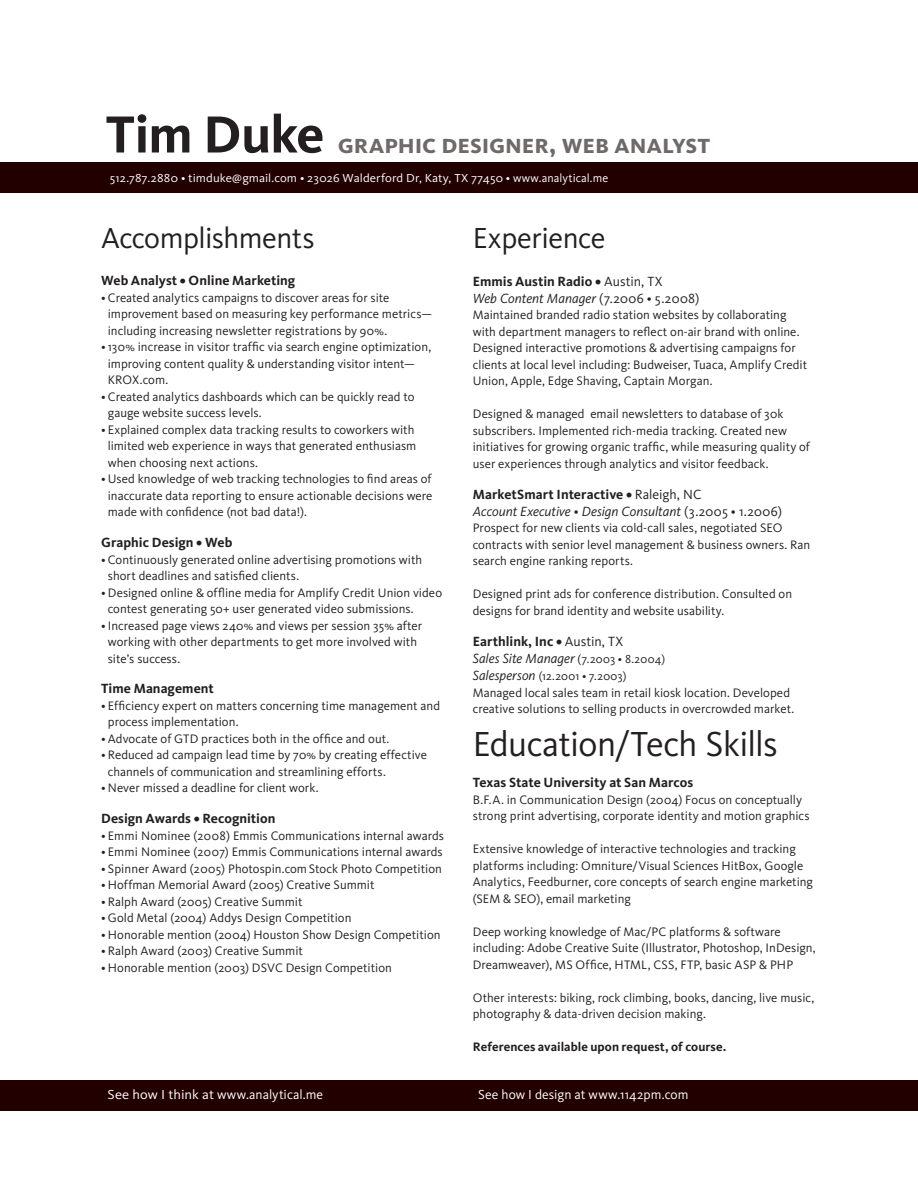
<style>
.page{position:relative;width:918px;height:1188px;background:#fff}
.page>*{position:absolute;margin:0;border:0;box-sizing:border-box;transform-origin:0 0}
.no_bullets_-_small_t{font:36px "Kievit";letter-spacing:-.02em;color:#231f20}
.big_bold_headers{font:30px "Kievit";letter-spacing:-.015em;color:#231f20}
.t1{font:27px "Kievit Bold SC";letter-spacing:-.005em;color:#6f696a}
.small_headers{font:italic 13.8px/17.2px "Kievit";letter-spacing:-.005em;color:#231f20}
.small_headers-2{font:700 13.8px "Kievit";color:#231f20}
.small_headers-3{font:13.8px/17.2px "Kievit";color:#231f20}
.t2{font:13.5px "Kievit";color:#fff;scale:1.07 1}
.t3{font:13.5px "Kievit";color:#fff}
.Paragraph_Style_1{font:12.75px/16.5px "Kievit";color:#231f20}
.no_bullets_-_small_t-2{font:12.75px/16.5px "Kievit";color:#231f20}
.no_bullets_-_small_t-3{font:700 12.75px "Kievit";letter-spacing:.005em;color:#231f20}
.t4{font:12px "Kievit";letter-spacing:.005em;color:#fff;scale:1.07 1}
.small_headers-4{font:12px "Kievit";letter-spacing:.01em;color:#231f20}
.s1{font-family:"Kievit";font-weight:700;font-size:54px;color:#231f20}
.s2{font-weight:700}
.s3{font-style:italic}
.s4{font-weight:700;font-style:normal}
.s5{font-style:normal}
.s6{font-style:normal;font-size:12px}
.s7{font-style:italic;font-size:13.8px}
</style>
<div class="page">
<div style="left:0;top:162px;width:918px;height:30px;background:#230000"></div>
<div style="left:0;top:1080px;width:918px;height:30px;background:#230000"></div>
<p class="t1" style="left:106px;top:127px;width:606px"><span class="s1">Tim Duke</span> graphic designer, web analyst</p>
<p class="t4" style="left:110px;top:171px;width:467px">512.787.2880 • timduke@gmail.com • 23026 Walderford Dr, Katy, TX 77450 • www.analytical.me</p>
<p class="big_bold_headers" style="left:101px;top:221px;width:215px">Accomplishments</p>
<p class="small_headers-2" style="left:101px;top:272px;width:196px">Web Analyst • Online Marketing</p>
<p class="Paragraph_Style_1" style="left:108px;top:289px;width:326px;text-indent:-7px">• Created analytics campaigns to discover areas for site improvement based on measuring key performance metrics— including increasing newsletter registrations by 90%.</p>
<p class="Paragraph_Style_1" style="left:108px;top:339px;width:325px;text-indent:-7px">• 130% increase in visitor traffic via search engine optimization, improving content quality &amp; understanding visitor intent—<br>KROX.com.</p>
<p class="Paragraph_Style_1" style="left:108px;top:388px;width:308px;text-indent:-7px">• Created analytics dashboards which can be quickly read to gauge website success levels.</p>
<p class="Paragraph_Style_1" style="left:108px;top:421px;width:310px;text-indent:-7px">• Explained complex data tracking results to coworkers with limited web experience in ways that generated enthusiasm when choosing next actions.</p>
<p class="Paragraph_Style_1" style="left:108px;top:471px;width:326px;text-align:justify;text-indent:-7px">• Used knowledge of web tracking technologies to find areas of inaccurate data reporting to ensure actionable decisions were made with confidence (not bad data!).</p>
<p class="small_headers-2" style="left:101px;top:534px;width:133px">Graphic Design • Web</p>
<p class="Paragraph_Style_1" style="left:108px;top:551px;width:316px;text-indent:-7px">• Continuously generated online advertising promotions with short deadlines and satisfied clients.</p>
<p class="Paragraph_Style_1" style="left:108px;top:584px;width:336px;text-indent:-7px">• Designed online &amp; offline media for Amplify Credit Union video contest generating 50+ user generated video submissions.</p>
<p class="Paragraph_Style_1" style="left:108px;top:617px;width:316px;text-indent:-7px">• Increased page views 240% and views per session 35% after working with other departments to get more involved with site’s success.</p>
<p class="small_headers-2" style="left:101px;top:680px;width:114px">Time Management</p>
<p class="Paragraph_Style_1" style="left:108px;top:697px;width:334px;text-indent:-7px">• Efficiency expert on matters concerning time management and process implementation.</p>
<p class="Paragraph_Style_1" style="left:101px;top:730px;width:290px">• Advocate of GTD practices both in the office and out.</p>
<p class="Paragraph_Style_1" style="left:108px;top:747px;width:321px;text-indent:-7px">• Reduced ad campaign lead time by 70% by creating effective channels of communication and streamlining efforts.</p>
<p class="Paragraph_Style_1" style="left:101px;top:780px;width:219px">• Never missed a deadline for client work.</p>
<p class="small_headers-2" style="left:101px;top:810px;width:176px">Design Awards • Recognition</p>
<p class="Paragraph_Style_1" style="left:101px;top:827px;width:344px">• Emmi Nominee (2008) Emmis Communications internal awards</p>
<p class="Paragraph_Style_1" style="left:101px;top:844px;width:343px">• Emmi Nominee (2007) Emmis Communications internal awards</p>
<p class="Paragraph_Style_1" style="left:101px;top:860px;width:342px">• Spinner Award (2005) Photospin.comStock Photo Competition</p>
<p class="Paragraph_Style_1" style="left:101px;top:877px;width:275px">• Hoffman Memorial Award (2005) Creative Summit</p>
<p class="Paragraph_Style_1" style="left:101px;top:893px;width:203px">• Ralph Award (2005) Creative Summit</p>
<p class="Paragraph_Style_1" style="left:101px;top:910px;width:252px">• Gold Metal (2004) Addys Design Competition</p>
<p class="Paragraph_Style_1" style="left:101px;top:926px;width:341px">• Honorable mention (2004) Houston Show Design Competition</p>
<p class="Paragraph_Style_1" style="left:101px;top:943px;width:203px">• Ralph Award (2003) Creative Summit</p>
<p class="Paragraph_Style_1" style="left:101px;top:959px;width:292px">• Honorable mention (2003) DSVC Design Competition</p>
<p class="big_bold_headers" style="left:473px;top:221px;width:134px">Experience</p>
<p class="small_headers-3" style="left:473px;top:273px;width:228px"><span class="s2">Emmis Austin Radio •</span> Austin, TX<br><span class="s3">Web Content Manager</span> (7.2006 • 5.2008)</p>
<p class="no_bullets_-_small_t-2" style="left:473px;top:307px;width:336px">Maintained branded radio station websites by collaborating with department managers to reflect on-air brand with online.<br>Designed interactive promotions &amp; advertising campaigns for clients at local level including: Budweiser, Tuaca, Amplify Credit Union, Apple, Edge Shaving, Captain Morgan.</p>
<p class="no_bullets_-_small_t-2" style="left:473px;top:406px;width:339px">Designed &amp; managed email newsletters to database of 30k subscribers. Implemented rich-media tracking. Created new initiatives for growing organic traffic, while measuring quality of user experiences through analytics and visitor feedback.</p>
<p class="small_headers" style="left:473px;top:486px;width:311px"><span class="s4">MarketSmart Interactive •</span> <span class="s5">Raleigh, NC<br></span>Account Executive • Design Consultant <span class="s5">(3.2005 • 1.2006)</span></p>
<p class="no_bullets_-_small_t-2" style="left:473px;top:520px;width:339px">Prospect for new clients via cold-call sales, negotiated SEO contracts with senior level management &amp; business owners. Ran search engine ranking reports.</p>
<p class="no_bullets_-_small_t-2" style="left:473px;top:586px;width:321px">Designed print ads for conference distribution. Consulted on designs for brand identity and website usability.</p>
<p class="small_headers" style="left:473px;top:633px;width:194px"><span class="s4">Earthlink, Inc •</span> <span class="s5">Austin, TX<br></span>Sales Site Manager <span class="s6">(7.2003 • 8.2004)</span></p>
<p class="small_headers-4" style="left:473px;top:669px;width:155px"><span class="s7">Salesperson</span> (12.2001 • 7.2003)</p>
<p class="no_bullets_-_small_t-2" style="left:473px;top:684px;width:323px">Managed local sales team in retail kiosk location. Developed creative solutions to selling products in overcrowded market.</p>
<p class="no_bullets_-_small_t" style="left:473px;top:724px;width:306px">Education/Tech Skills</p>
<p class="small_headers-2" style="left:473px;top:774px;width:222px">Texas State University at San Marcos</p>
<p class="no_bullets_-_small_t-2" style="left:473px;top:791px;width:338px">B.F.A. in Communication Design (2004) Focus on conceptually strong print advertising, corporate identity and motion graphics</p>
<p class="no_bullets_-_small_t-2" style="left:473px;top:841px;width:342px">Extensive knowledge of interactive technologies and tracking platforms including: Omniture/Visual Sciences HitBox, Google Analytics, Feedburner, core concepts of search engine marketing (SEM &amp; SEO), email marketing</p>
<p class="no_bullets_-_small_t-2" style="left:473px;top:923px;width:344px">Deep working knowledge of Mac/PC platforms &amp; software including: Adobe Creative Suite (Illustrator, Photoshop, InDesign,<br>Dreamweaver), MS Office, HTML, CSS, FTP, basic ASP &amp; PHP</p>
<p class="no_bullets_-_small_t-2" style="left:473px;top:989px;width:343px">Other interests: biking, rock climbing, books, dancing, live music, photography &amp; data-driven decision making.</p>
<p class="no_bullets_-_small_t-3" style="left:473px;top:1039px;width:255px">References available upon request, of course.</p>
<p class="t2" style="left:108px;top:1087px;width:203px">See how I think at www.analytical.me</p>
<p class="t3" style="left:478px;top:1087px;width:212px">See how I design at www.1142pm.com</p>
</div>
